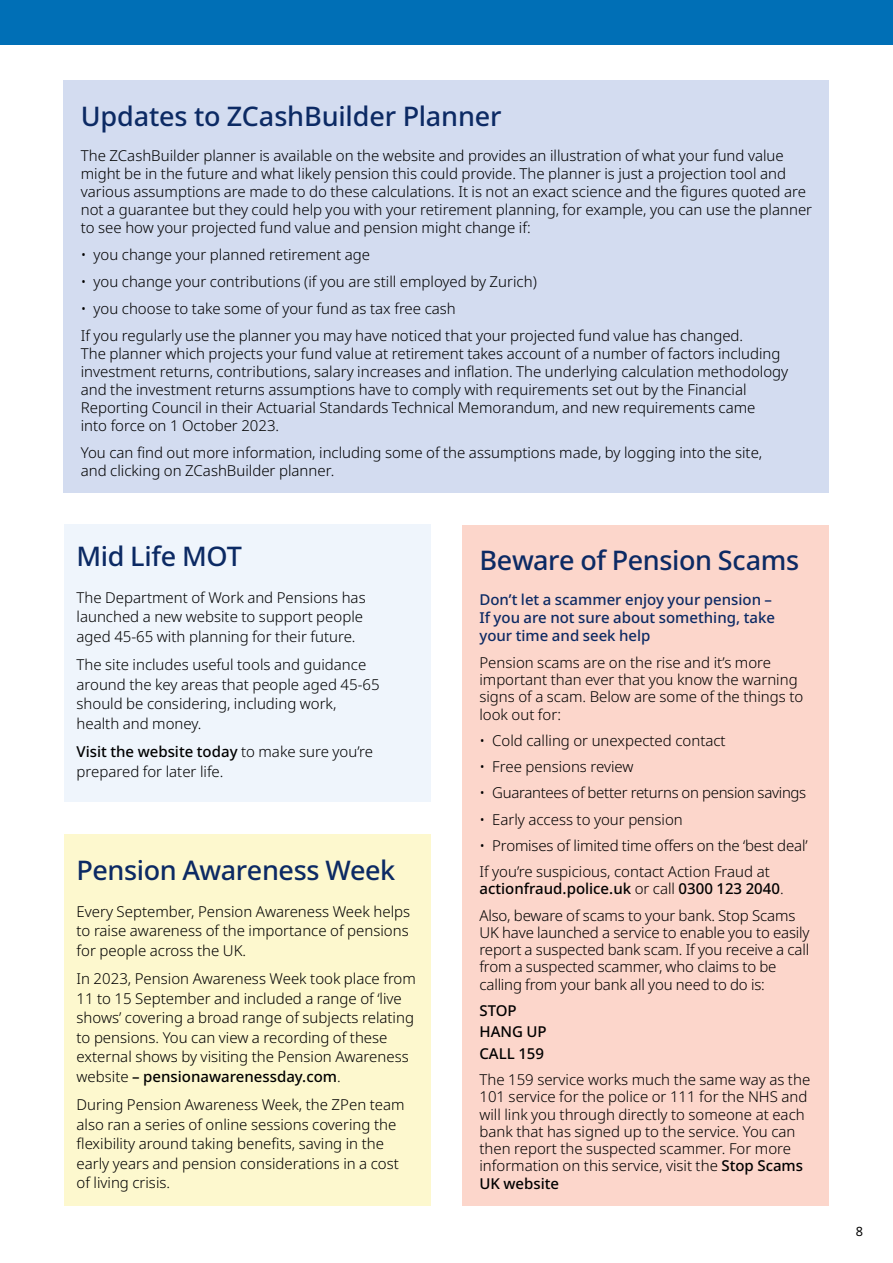
<style>
.page{position:relative;width:893px;height:1263px;background:#fff}
.page>*{position:absolute;margin:0;border:0;box-sizing:border-box;transform-origin:0 0}
.t1{font:500 27px "Noto Sans";letter-spacing:-.01em;color:#0c2a64}
.t2{font:300 15px/19.5px "Noto Sans";color:#000}
.t3{font:500 15px/18px "Noto Sans";color:#0c2a64}
.t4{font:300 15px "Noto Sans";letter-spacing:-.02em;color:#000}
.t5{font:500 15px/21.5px "Noto Sans";color:#000}
.t6{font:12.75px "Noto Sans";color:#000}
.s1{font-weight:500}
</style>
<div class="page">
<div style="left:0;top:0;width:893px;height:45px;background:#006fb6"></div>
<div style="left:462px;top:525px;width:367px;height:680px;background:#fcd6cb"></div>
<div style="left:64px;top:525px;width:367px;height:277px;background:#eff5fc"></div>
<div style="left:64px;top:834px;width:367px;height:371px;background:#fdf8ce"></div>
<div style="left:64px;top:80px;width:765px;height:413px;background:#d3dcf0"></div>
<h1 class="t1" style="left:81px;top:97px;width:422px">Updates to ZCashBuilder Planner</h1>
<p class="t2" style="left:81px;top:147px;width:733px;line-height:18px">The ZCashBuilder planner is available on the website and provides an illustration of what your fund value might be in the future and what likely pension this could provide. The planner is just a projection tool and various assumptions are made to do these calculations. It is not an exact science and the figures quoted are not a guarantee but they could help you with your retirement planning, for example, you can use the planner to see how your projected fund value and pension might change if:</p>
<p class="t2" style="left:81px;top:245px;width:291px">• you change your planned retirement age</p>
<p class="t2" style="left:81px;top:272px;width:457px">• you change your contributions (if you are still employed by Zurich)</p>
<p class="t2" style="left:81px;top:295px;width:664px;line-height:27px">• you choose to take some of your fund as tax free cash<br>If you regularly use the planner you may have noticed that your projected fund value has changed.</p>
<p class="t2" style="left:81px;top:345px;width:709px;line-height:18px">The planner which projects your fund value at retirement takes account of a number of factors including investment returns, contributions, salary increases and inflation. The underlying calculation methodology and the investment returns assumptions have to comply with requirements set out by the Financial Reporting Council in their Actuarial Standards Technical Memorandum, and new requirements came<br>into force on 1 October 2023.</p>
<p class="t2" style="left:81px;top:444px;width:683px;line-height:18px">You can find out more information, including some of the assumptions made, by logging into the site, and clicking on ZCashBuilder planner.</p>
<h1 class="t1" style="left:77px;top:537px;width:167px">Mid Life MOT</h1>
<p class="t2" style="left:77px;top:588px;width:291px">The Department of Work and Pensions has launched a new website to support people aged 45-65 with planning for their future.</p>
<p class="t2" style="left:77px;top:655px;width:305px">The site includes useful tools and guidance around the key areas that people aged 45-65 should be considering, including work, health and money.</p>
<p class="t2" style="left:77px;top:742px;width:298px"><span class="s1">Visit the website today</span> to make sure you’re prepared for later life.</p>
<h1 class="t1" style="left:77px;top:851px;width:320px">Pension Awareness Week</h1>
<p class="t2" style="left:77px;top:902px;width:335px;text-align:justify">Every September, Pension Awareness Week helps to raise awareness of the importance of pensions for people across the UK.</p>
<p class="t2" style="left:77px;top:969px;width:341px">In 2023, Pension Awareness Week took place from 11 to 15 September and included a range of ‘live shows’ covering a broad range of subjects relating to pensions. You can view a recording of these external shows by visiting the Pension Awareness website <span class="s1">– pensionawarenessday.com</span>.</p>
<p class="t2" style="left:77px;top:1095px;width:330px">During Pension Awareness Week, the ZPen team also ran a series of online sessions covering the flexibility around taking benefits, saving in the early years and pension considerations in a cost of living crisis.</p>
<h1 class="t1" style="left:479px;top:542px;width:321px">Beware of Pension Scams</h1>
<p class="t3" style="left:479px;top:591px;width:297px">Don’t let a scammer enjoy your pension –<br>If you are not sure about something, take your time and seek help</p>
<p class="t2" style="left:479px;top:654px;width:325px;line-height:17.2px">Pension scams are on the rise and it’s more important than ever that you know the warning signs of a scam. Below are some of the things to look out for:</p>
<p class="t2" style="left:479px;top:731px;width:248px">• Cold calling or unexpected contact</p>
<p class="t2" style="left:479px;top:757px;width:156px">• Free pensions review</p>
<p class="t4" style="left:479px;top:782px;width:328px">• Guarantees of better returns on pension savings</p>
<p class="t2" style="left:479px;top:810px;width:205px">• Early access to your pension</p>
<p class="t2" style="left:479px;top:832px;width:330px;line-height:26.2px">• Promises of limited time offers on the ‘best deal’<br>If you’re suspicious, contact Action Fraud at</p>
<p class="t2" style="left:479px;top:876px;width:317px;line-height:26.2px"><span class="s1">actionfraud.police.uk</span> or call <span class="s1">0300 123 2040</span>.<br>Also, beware of scams to your bank. Stop Scams</p>
<p class="t2" style="left:479px;top:924px;width:332px;line-height:17.2px">UK have launched a service to enable you to easily report a suspected bank scam. If you receive a call from a suspected scammer, who claims to be calling from your bank all you need to do is:</p>
<p class="t5" style="left:479px;top:1000px;width:69px">STOP<br>HANG UP<br>CALL 159</p>
<p class="t2" style="left:479px;top:1071px;width:332px;line-height:17.2px">The 159 service works much the same way as the 101 service for the police or 111 for the NHS and will link you through directly to someone at each bank that has signed up to the service. You can then report the suspected scammer. For more information on this service, visit the <span class="s1">Stop Scams UK website</span></p>
<p class="t6" style="left:856px;top:1222px;width:9px">8</p>
</div>
